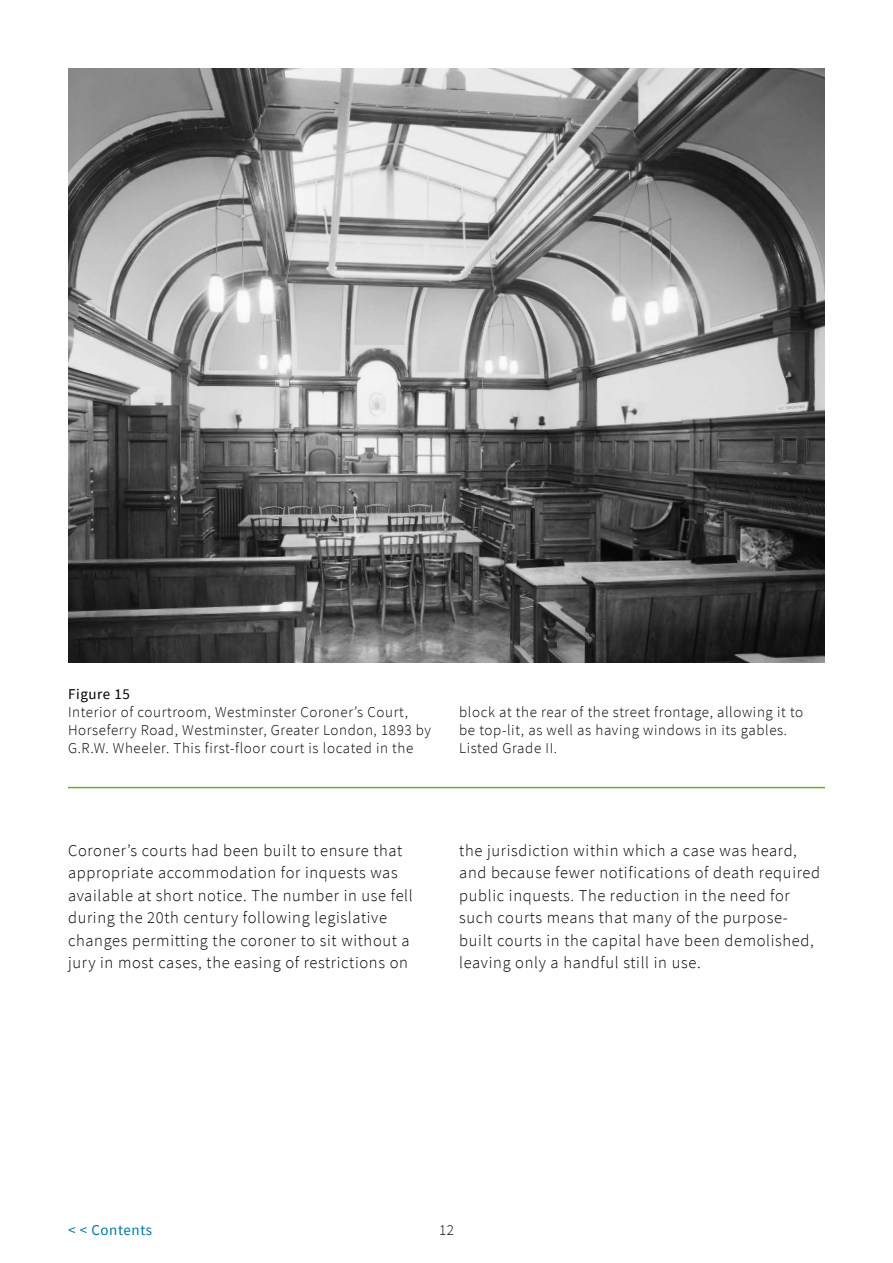
<style>
.page{position:relative;width:893px;height:1263px;background:#fff}
.page>*{position:absolute;margin:0;border:0;box-sizing:border-box;transform-origin:0 0}
.Body_text{font:300 16.5px/22.5px "Source Sans Pro";letter-spacing:.04em;color:#000}
.IMAGE_text{font:300 15px/18px "Source Sans Pro";letter-spacing:.04em;color:#000}
.t1{font:15px "Source Sans Pro";letter-spacing:.04em;color:#0075a7}
.IMAGE_heading{font:15px "Source Sans Pro";letter-spacing:.04em;color:#000}
</style>
<div class="page">
<hr style="left:68px;top:787px;width:757px;height:1px;background:#79a629">
<img style="left:68px;top:68px;width:757px;height:595px">
<p class="IMAGE_heading" style="left:68px;top:684px;width:64px">Figure 15</p>
<p class="IMAGE_text" style="left:68px;top:703px;width:365px">Interior of courtroom, Westminster Coroner’s Court,<br>Horseferry Road, Westminster, Greater London, 1893 by<br>G.R.W. Wheeler. This first-floor court is located in the</p>
<p class="IMAGE_text" style="left:459px;top:703px;width:345px">block at the rear of the street frontage, allowing it to be top-lit, as well as having windows in its gables.<br>Listed Grade II.</p>
<p class="Body_text" style="left:68px;top:839px;width:346px">Coroner’s courts had been built to ensure that appropriate accommodation for inquests was available at short notice. The number in use fell during the 20th century following legislative changes permitting the coroner to sit without a jury in most cases, the easing of restrictions on</p>
<p class="Body_text" style="left:459px;top:839px;width:362px">the jurisdiction within which a case was heard, and because fewer notifications of death required public inquests. The reduction in the need for such courts means that many of the purpose&shy;built courts in the capital have been demolished, leaving only a handful still in use.</p>
<p class="t1" style="left:68px;top:1220px;width:86px">&lt; &lt; Contents</p>
<p class="IMAGE_text" style="left:439px;top:1220px;width:16px">12</p>
</div>
